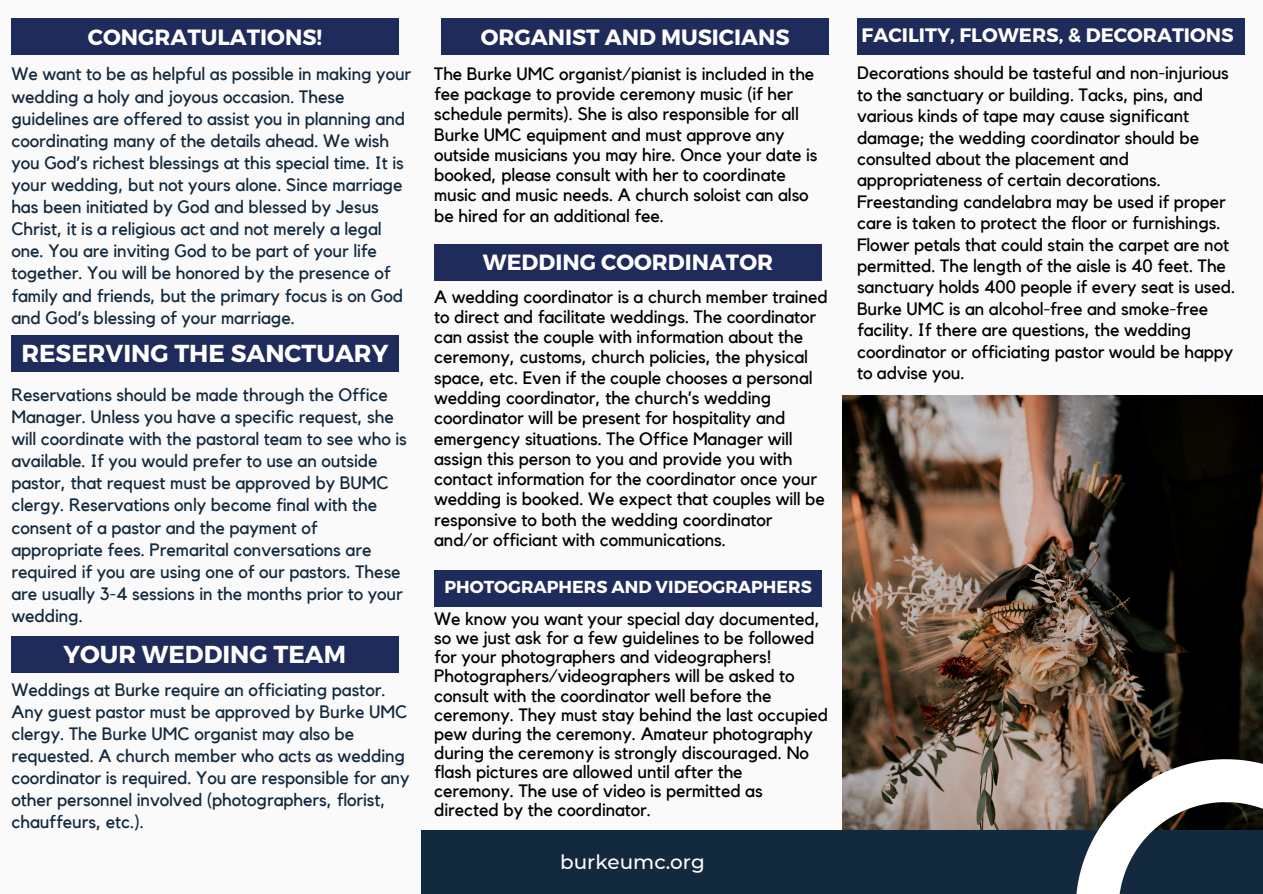
<style>
.page{position:relative;width:1263px;height:894px;background:#fff}
.page>*{position:absolute;margin:0;border:0;box-sizing:border-box;transform-origin:0 0}
.t1{font:700 24.45px "Montserrat";color:#fff}
.t2{font:700 22.05px "Montserrat";color:#fff}
.t3{font:500 19.95px "Montserrat";color:#fff}
.t4{font:700 19.5px "Montserrat";color:#fff}
.t5{font:17.85px/20.2px "Kollektif";letter-spacing:-.005em;color:#000}
.t6{font:17.85px/22px "Kollektif";letter-spacing:-.005em;color:#13293d}
.t7{font:700 17.25px "Montserrat";color:#fff}
</style>
<div class="page">
<div style="left:0;top:0;width:1263px;height:893px;background:#fafafa"></div>
<img style="left:842px;top:395px;width:421px;height:435px">
<div style="left:421px;top:830px;width:842px;height:63px;background:#13293d"></div>
<svg style="left:1076px;top:759px;width:187px;height:134px"></svg>
<div style="left:11px;top:18px;width:388px;height:36px;background:#1f2b5b"></div>
<div style="left:11px;top:336px;width:388px;height:36px;background:#1f2b5b"></div>
<div style="left:11px;top:635px;width:388px;height:37px;background:#1f2b5b"></div>
<div style="left:441px;top:18px;width:388px;height:36px;background:#1f2b5b"></div>
<div style="left:434px;top:244px;width:388px;height:36px;background:#1f2b5b"></div>
<div style="left:434px;top:570px;width:388px;height:36px;background:#1f2b5b"></div>
<div style="left:857px;top:18px;width:387px;height:36px;background:#1f2b5b"></div>
<h5 class="t2" style="left:88px;top:22px;width:236px">CONGRATULATIONS!</h5>
<h2 class="t6" style="left:11px;top:64px;width:402px">We want to be as helpful as possible in making your wedding a holy and joyous occasion. These guidelines are offered to assist you in planning and coordinating many of the details ahead. We wish you God’s richest blessings at this special time. It is your wedding, but not yours alone. Since marriage has been initiated by God and blessed by Jesus Christ, it is a religious act and not merely a legal one. You are inviting God to be part of your life together. You will be honored by the presence of family and friends, but the primary focus is on God and God’s blessing of your marriage.</h2>
<h1 class="t1" style="left:21px;top:338px;width:368px">RESERVING THE SANCTUARY</h1>
<h4 class="t6" style="left:11px;top:384px;width:397px">Reservations should be made through the Office Manager. Unless you have a specific request, she will coordinate with the pastoral team to see who is available. If you would prefer to use an outside pastor, that request must be approved by BUMC clergy. Reservations only become final with the consent of a pastor and the payment of appropriate fees. Premarital conversations are required if you are using one of our pastors. These are usually 3-4 sessions in the months prior to your wedding.</h4>
<h1 class="t1" style="left:64px;top:637px;width:284px">YOUR WEDDING TEAM</h1>
<h5 class="t6" style="left:11px;top:679px;width:400px">Weddings at Burke require an officiating pastor.<br>Any guest pastor must be approved by Burke UMC clergy. The Burke UMC organist may also be requested. A church member who acts as wedding coordinator is required. You are responsible for any other personnel involved (photographers, florist, chauffeurs, etc.).</h5>
<h2 class="t2" style="left:481px;top:22px;width:310px">ORGANIST AND MUSICIANS</h2>
<h5 class="t5" style="left:434px;top:64px;width:385px">The Burke UMC organist/pianist is included in the fee package to provide ceremony music (if her schedule permits). She is also responsible for all Burke UMC equipment and must approve any outside musicians you may hire. Once your date is booked, please consult with her to coordinate music and music needs. A church soloist can also be hired for an additional fee.</h5>
<p class="t2" style="left:483px;top:248px;width:292px">WEDDING COORDINATOR</p>
<h5 class="t5" style="left:434px;top:287px;width:395px">A wedding coordinator is a church member trained to direct and facilitate weddings. The coordinator can assist the couple with information about the ceremony, customs, church policies, the physical space, etc. Even if the couple chooses a personal wedding coordinator, the church’s wedding coordinator will be present for hospitality and emergency situations. The Office Manager will assign this person to you and provide you with contact information for the coordinator once your wedding is booked. We expect that couples will be responsive to both the wedding coordinator and/or officiant with communications.</h5>
<h5 class="t7" style="left:444px;top:575px;width:369px">PHOTOGRAPHERS AND VIDEOGRAPHERS</h5>
<p class="t5" style="left:434px;top:609px;width:395px;line-height:19.2px">We know you want your special day documented, so we just ask for a few guidelines to be followed for your photographers and videographers!<br>Photographers/videographers will be asked to consult with the coordinator well before the ceremony. They must stay behind the last occupied pew during the ceremony. Amateur photography during the ceremony is strongly discouraged. No flash pictures are allowed until after the<br>ceremony. The use of video is permitted as directed by the coordinator.</p>
<h5 class="t3" style="left:560px;top:849px;width:146px">burkeumc.org</h5>
<p class="t4" style="left:861px;top:23px;width:374px">FACILITY, FLOWERS, &amp; DECORATIONS</p>
<p class="t5" style="left:857px;top:63px;width:380px;line-height:21.3px">Decorations should be tasteful and non-injurious to the sanctuary or building. Tacks, pins, and various kinds of tape may cause significant damage; the wedding coordinator should be consulted about the placement and appropriateness of certain decorations.<br>Freestanding candelabra may be used if proper care is taken to protect the floor or furnishings.<br>Flower petals that could stain the carpet are not permitted. The length of the aisle is 40 feet. The sanctuary holds 400 people if every seat is used.<br>Burke UMC is an alcohol-free and smoke-free facility. If there are questions, the wedding coordinator or officiating pastor would be happy to advise you.</p>
</div>
